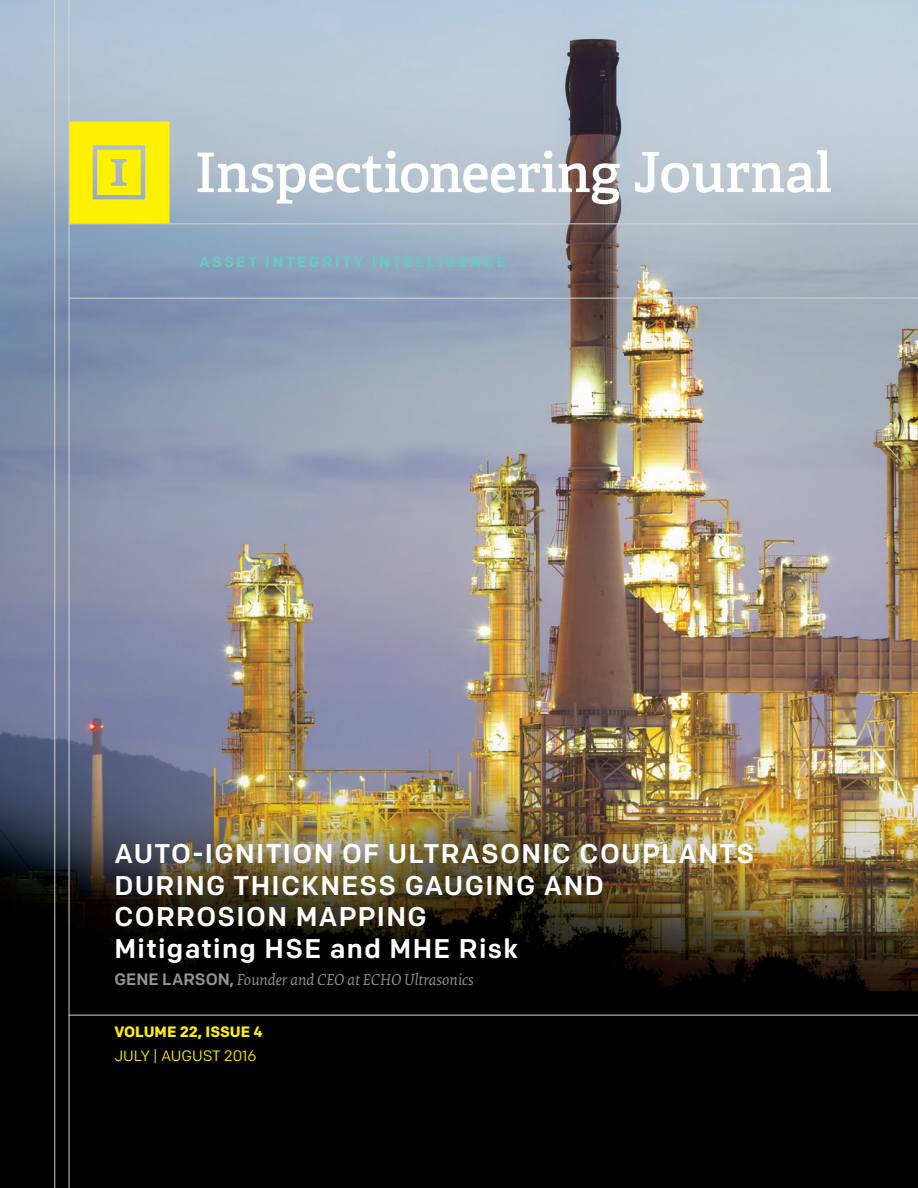
<style>
.page{position:relative;width:918px;height:1188px;background:#fff}
.page>*{position:absolute;margin:0;border:0;box-sizing:border-box;transform-origin:0 0}
.t1{font:500 27px/31.5px "Colfax";letter-spacing:.05em;color:#fff}
.Article_Author{font:italic 16.5px "Elena";color:#939598}
.t2{font:700 15px "Colfax";letter-spacing:.16em;color:#6bc8c0}
.t3{font:700 15px "Colfax";color:#fff101}
.t4{font:15px "Colfax";color:#fff101}
.s1{font-family:"Colfax";font-weight:500;font-style:normal}
</style>
<div class="page">
<img style="left:0;top:0;width:918px;height:1188px">
<hr style="left:69px;top:223px;width:849px;height:1px;background:#d1d3d4">
<hr style="left:69px;top:298px;width:849px;height:1px;background:#d1d3d4">
<hr style="left:69px;top:1015px;width:849px;height:1px;background:#d1d3d4">
<svg style="left:70px;top:122px;width:99px;height:101px;background:#f5ea16"></svg>
<svg style="left:198px;top:151px;width:422px;height:53px"></svg>
<svg style="left:635px;top:150px;width:196px;height:43px"></svg>
<hr style="left:54px;top:0;width:1px;height:1188px;background:#d1d3d4">
<hr style="left:69px;top:0;width:1px;height:1188px;background:#d1d3d4">
<p class="t2" style="left:199px;top:253px;width:308px">ASSET INTEGRITY INTELLIGENCE</p>
<p class="t1" style="left:114px;top:838px;width:641px">AUTO-IGNITION OF ULTRASONIC COUPLANTS<br>DURING THICKNESS GAUGING AND<br>CORROSION MAPPING</p>
<p class="t1" style="left:114px;top:932px;width:405px">Mitigating HSE and MHE Risk</p>
<p class="Article_Author" style="left:114px;top:968px;width:361px"><span class="s1">GENE LARSON,</span> Founder and CEO at ECHO Ultrasonics</p>
<p class="t3" style="left:114px;top:1023px;width:150px">VOLUME 22, ISSUE 4</p>
<p class="t4" style="left:114px;top:1047px;width:144px">JULY | AUGUST 2016</p>
</div>
